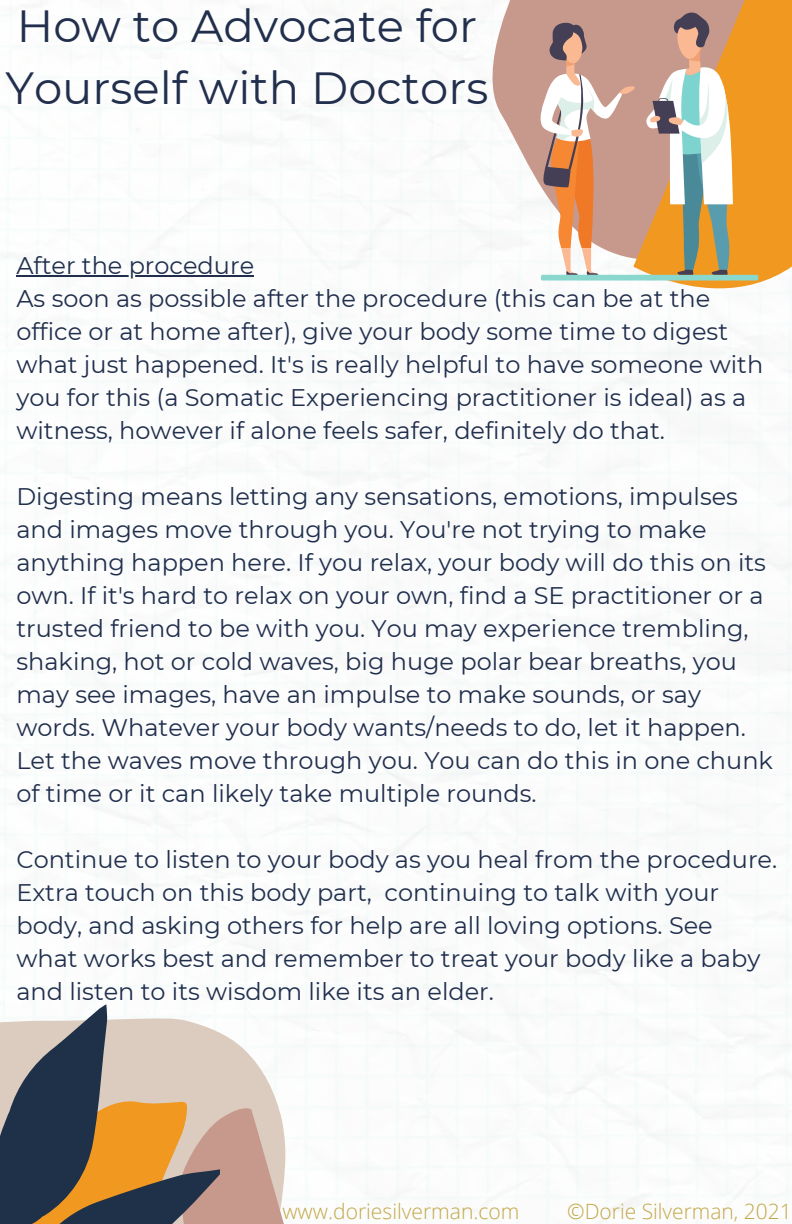
<style>
.page{position:relative;width:792px;height:1224px;background:#fff}
.page>*{position:absolute;margin:0;border:0;box-sizing:border-box;transform-origin:0 0}
.t1{font:45px/61.6px "Montserrat";color:#212f4d}
.t2{font:24px/33px "Montserrat";color:#212f4d}
.t3{font:300 21px "Open Sans";color:#c3a748}
</style>
<div class="page">
<svg style="left:474px;top:0;width:128px;height:272px"></svg>
<svg style="left:602px;top:0;width:190px;height:354px"></svg>
<svg style="left:246px;top:1052px;width:65px;height:172px"></svg>
<svg style="left:0;top:987px;width:246px;height:237px;background:#a39486"></svg>
<div style="left:541px;top:275px;width:217px;height:6px;background:#89d7cd;border-radius:2px"></div>
<svg style="left:536px;top:21px;width:99px;height:254px"></svg>
<svg style="left:645px;top:12px;width:88px;height:263px"></svg>
<hr style="left:16px;top:275px;width:238px;height:2px;background:#212f4d">
<h1 class="t1" style="left:6px;top:-5px;width:484px">How to Advocate for<br>Yourself with Doctors</h1>
<p class="t2" style="left:16px;top:248px;width:748px">After the procedure<br>As soon as possible after the procedure (this can be at the office or at home after), give your body some time to digest what just happened. It's is really helpful to have someone with you for this (a Somatic Experiencing practitioner is ideal) as a witness, however if alone feels safer, definitely do that.</p>
<p class="t2" style="left:16px;top:479px;width:758px">Digesting means letting any sensations, emotions, impulses and images move through you. You're not trying to make anything happen here. If you relax, your body will do this on its own. If it's hard to relax on your own, find a SE practitioner or a trusted friend to be with you. You may experience trembling, shaking, hot or cold waves, big huge polar bear breaths, you may see images, have an impulse to make sounds, or say words. Whatever your body wants/needs to do, let it happen.<br>Let the waves move through you. You can do this in one chunk of time or it can likely take multiple rounds.</p>
<p class="t2" style="left:16px;top:842px;width:762px">Continue to listen to your body as you heal from the procedure.<br>Extra touch on this body part, continuing to talk with your body, and asking others for help are all loving options. See what works best and remember to treat your body like a baby and listen to its wisdom like its an elder.</p>
<p class="t3" style="left:282px;top:1197px;width:239px">www.doriesilverman.com</p>
<p class="t3" style="left:567px;top:1196px;width:226px">©Dorie Silverman, 2021</p>
</div>
